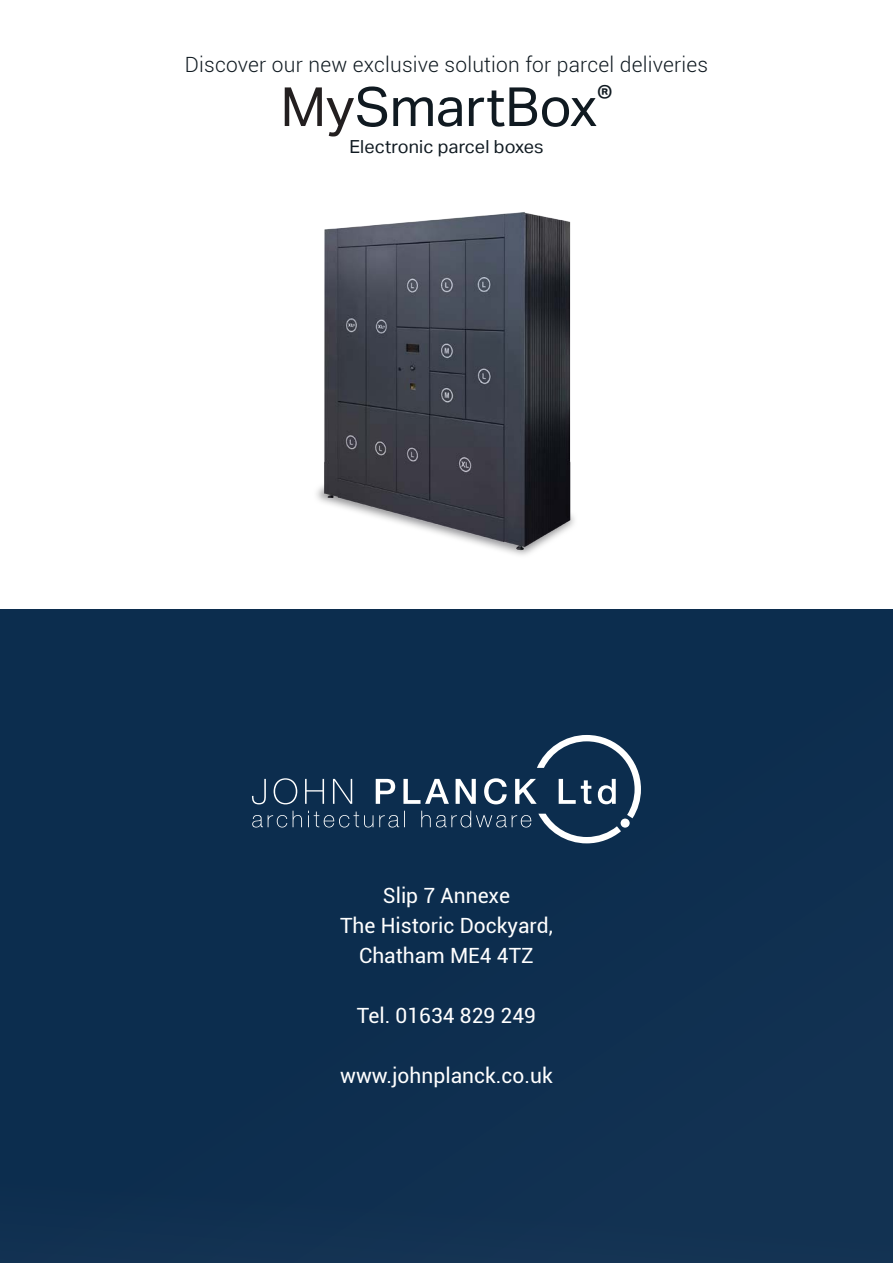
<style>
.page{position:relative;width:893px;height:1263px;background:#fff}
.page>*{position:absolute;margin:0;border:0;box-sizing:border-box;transform-origin:0 0}
.t1{font:54px "Aktiv Grotesk";color:#101a21}
.t2{font:21px "Roboto";color:#fff}
.t3{font:300 21px "Roboto";letter-spacing:.01em;color:#101a21}
.t4{font:18px "Aktiv Grotesk";letter-spacing:.01em;color:#101a21}
.s1{color:#231f20}
</style>
<div class="page">
<div style="left:0;top:609px;width:893px;height:654px;background:#0c2d4e"></div>
<svg style="left:252px;top:735px;width:389px;height:108px"></svg>
<img style="left:316px;top:212px;width:259px;height:343px">
<p class="t3" style="left:185px;top:50px;width:525px">Discover our new exclusive solution for parcel deliveries</p>
<p class="t1" style="left:280px;top:75px;width:333px"><span class="s1">My</span>SmartBox<sup>®</sup></p>
<p class="t4" style="left:349px;top:136px;width:196px">Electronic parcel boxes</p>
<p class="t2" style="left:383px;top:881px;width:129px">Slip 7 Annexe</p>
<p class="t2" style="left:340px;top:911px;width:214px">The Historic Dockyard,</p>
<p class="t2" style="left:359px;top:941px;width:176px">Chatham ME4 4TZ</p>
<p class="t2" style="left:357px;top:1001px;width:181px">Tel. 01634 829 249</p>
<p class="t2" style="left:340px;top:1061px;width:214px">www.johnplanck.co.uk</p>
</div>
